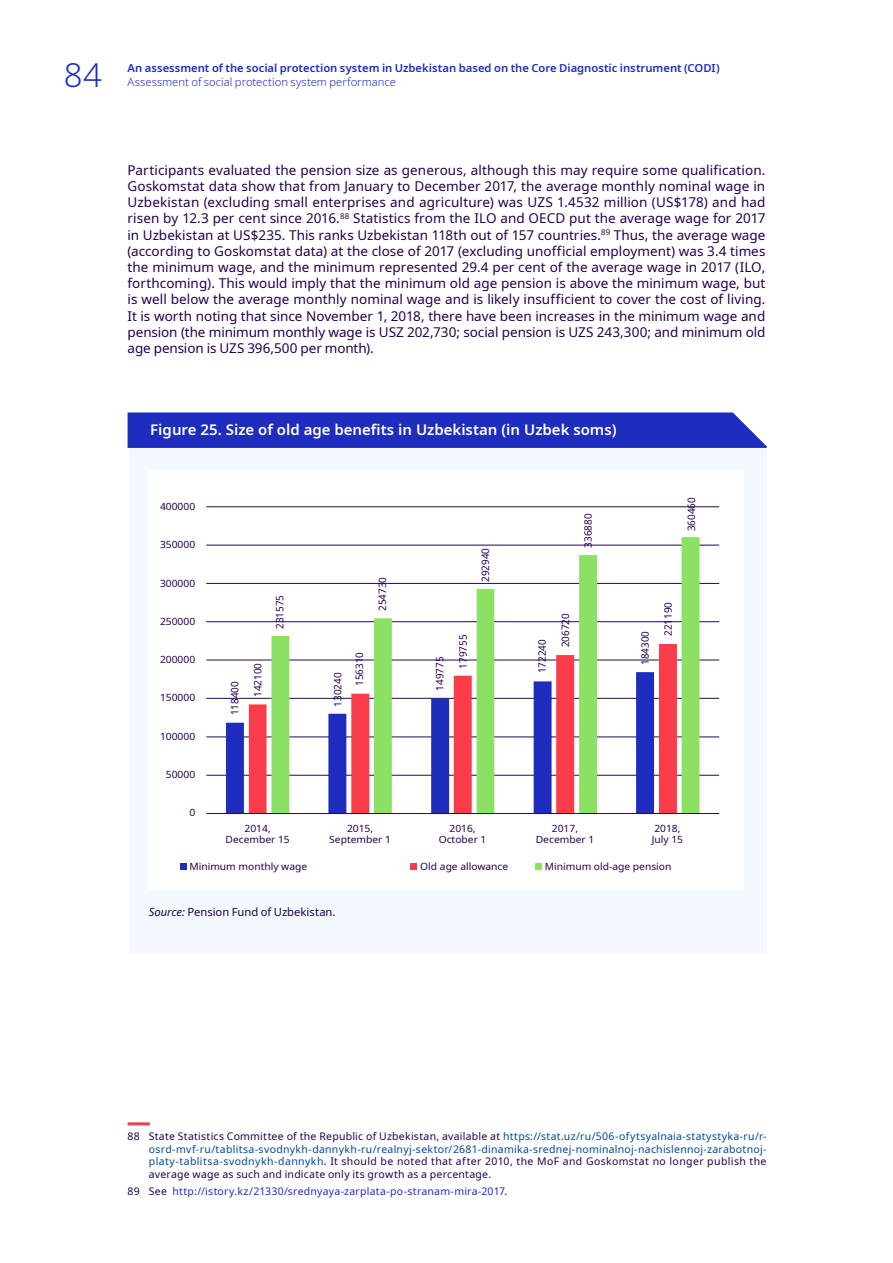
<style>
.page{position:relative;width:893px;height:1263px;background:#fff}
.page>*{position:absolute;margin:0;border:0;box-sizing:border-box;transform-origin:0 0}
.t1{font:300 33px "Noto Sans";color:#1e2dbe}
.t2{font:600 15px "Noto Sans";color:#fff}
.t3{font:13.5px/16.2px "Noto Sans";letter-spacing:-.01em;color:#230050;text-align:justify}
.t4{font:600 11.25px "Noto Sans";color:#1e2dbe}
.t5{font:300 11.25px "Noto Sans";color:#1e2dbe}
.t6{font:11.25px "Noto Sans";color:#230050}
.t7{font:10.5px/12.6px "Noto Sans";letter-spacing:.02em;color:#00489a;text-align:justify}
.t8{font:10.5px "Noto Sans";letter-spacing:.02em;color:#1e2dbe}
.t9{font:10.2px/21.8px "Noto Sans";color:#230050}
.t10{font:9.9px/11.9px "Noto Sans";color:#230050;text-align:center}
.s1{font-style:italic}
.s2{color:#230050}
</style>
<div class="page">
<hr style="left:128px;top:1122px;width:22px;height:3px;background:#fa3c4b">
<div style="left:129px;top:448px;width:638px;height:504px;background:#f3f9fe"></div>
<svg style="left:128px;top:412px;width:639px;height:36px;background:#2736c0"></svg>
<div style="left:148px;top:470px;width:596px;height:420px;background:#fff"></div>
<hr style="left:206px;top:506px;width:513px;height:1px;background:#230050">
<hr style="left:206px;top:545px;width:513px;height:1px;background:#230050">
<hr style="left:206px;top:583px;width:513px;height:1px;background:#230050">
<hr style="left:206px;top:621px;width:513px;height:1px;background:#230050">
<hr style="left:206px;top:660px;width:513px;height:1px;background:#230050">
<hr style="left:206px;top:698px;width:513px;height:1px;background:#230050">
<hr style="left:206px;top:736px;width:513px;height:1px;background:#230050">
<hr style="left:206px;top:775px;width:513px;height:1px;background:#230050">
<svg style="left:226px;top:697px;width:23px;height:116px;fill:#1e2dbe"></svg>
<svg style="left:249px;top:659px;width:22px;height:154px;fill:#fa3c4b"></svg>
<svg style="left:271px;top:537px;width:428px;height:276px"></svg>
<hr style="left:206px;top:813px;width:513px;height:1px;background:#230050">
<div style="left:180px;top:863px;width:7px;height:7px;background:#1e2dbe"></div>
<div style="left:410px;top:863px;width:7px;height:7px;background:#fa3c4b"></div>
<div style="left:535px;top:863px;width:7px;height:7px;background:#8ce164"></div>
<h1 class="t1" style="left:64px;top:52px;width:40px">84</h1>
<p class="t4" style="left:128px;top:60px;width:594px">An assessment of the social protection system in Uzbekistan based on the Core Diagnostic instrument (CODI)</p>
<p class="t5" style="left:128px;top:74px;width:270px">Assessment of social protection system performance</p>
<p class="t3" style="left:128px;top:162px;width:639px">Participants evaluated the pension size as generous, although this may require some qualification.<br>Goskomstat data show that from January to December 2017, the average monthly nominal wage in Uzbekistan (excluding small enterprises and agriculture) was UZS 1.4532 million (US$178) and had risen by 12.3 per cent since 2016.<sup>88</sup> Statistics from the ILO and OECD put the average wage for 2017 in Uzbekistan at US$235. This ranks Uzbekistan 118th out of 157 countries.<sup>89</sup> Thus, the average wage (according to Goskomstat data) at the close of 2017 (excluding unofficial employment) was 3.4 times the minimum wage, and the minimum represented 29.4 per cent of the average wage in 2017 (ILO, forthcoming). This would imply that the minimum old age pension is above the minimum wage, but is well below the average monthly nominal wage and is likely insufficient to cover the cost of living.<br>It is worth noting that since November 1, 2018, there have been increases in the minimum wage and pension (the minimum monthly wage is USZ 202,730; social pension is UZS 243,300; and minimum old age pension is UZS 396,500 per month).</p>
<p class="t2" style="left:150px;top:419px;width:468px">Figure 25. Size of old age benefits in Uzbekistan (in Uzbek soms)</p>
<p class="t10" style="left:160px;top:501px;width:37px">400000</p>
<p class="t10" style="left:160px;top:539px;width:37px">350000</p>
<p class="t10" style="left:160px;top:577px;width:37px">300000</p>
<p class="t10" style="left:160px;top:616px;width:37px">250000</p>
<p class="t10" style="left:160px;top:654px;width:37px">200000</p>
<p class="t10" style="left:160px;top:692px;width:37px">150000</p>
<p class="t10" style="left:160px;top:730px;width:37px">100000</p>
<p class="t10" style="left:166px;top:769px;width:31px">50000</p>
<p class="t10" style="left:189px;top:807px;width:7px">0</p>
<p class="t9" style="left:224px;top:715px;width:36px;rotate:-90deg">118400</p>
<p class="t9" style="left:247px;top:697px;width:36px;rotate:-90deg">142100</p>
<p class="t9" style="left:269px;top:629px;width:36px;rotate:-90deg">231575</p>
<p class="t9" style="left:372px;top:611px;width:36px;rotate:-90deg">254730</p>
<p class="t9" style="left:327px;top:686px;width:36px;text-indent:-21px;rotate:-90deg">130240<br>156310</p>
<p class="t9" style="left:475px;top:582px;width:36px;rotate:-90deg">292940</p>
<p class="t9" style="left:429px;top:691px;width:36px;rotate:-90deg">149775</p>
<p class="t9" style="left:452px;top:669px;width:36px;rotate:-90deg">179755</p>
<p class="t9" style="left:577px;top:548px;width:36px;rotate:-90deg">336880</p>
<p class="t9" style="left:532px;top:673px;width:36px;rotate:-90deg">172240</p>
<p class="t9" style="left:555px;top:647px;width:36px;rotate:-90deg">206720</p>
<p class="t9" style="left:681px;top:531px;width:36px;rotate:-90deg">360460</p>
<p class="t9" style="left:634px;top:665px;width:36px;rotate:-90deg">184300</p>
<p class="t9" style="left:658px;top:636px;width:36px;rotate:-90deg">221190</p>
<p class="t10" style="left:226px;top:822px;width:66px">2014,<br>December 15</p>
<p class="t10" style="left:329px;top:822px;width:63px">2015,<br>September 1</p>
<p class="t10" style="left:439px;top:822px;width:49px">2016,<br>October 1</p>
<p class="t10" style="left:536px;top:822px;width:60px">2017,<br>December 1</p>
<p class="t10" style="left:652px;top:822px;width:33px;text-align:left">2018,<br>July 15</p>
<p class="t10" style="left:189px;top:860px;width:119px">Minimum monthly wage</p>
<p class="t10" style="left:420px;top:860px;width:90px">Old age allowance</p>
<p class="t10" style="left:545px;top:860px;width:128px">Minimum old-age pension</p>
<p class="t6" style="left:149px;top:903px;width:188px"><span class="s1">Source:</span> Pension Fund of Uzbekistan.</p>
<p class="t7" style="left:149px;top:1130px;width:619px;text-indent:-21px"><span class="s2">88 State Statistics Committee of the Republic of Uzbekistan, available at</span> https://stat.uz/ru/506-ofytsyalnaia-statystyka-ru/r&shy;osrd-mvf-ru/tablitsa-svodnykh-dannykh-ru/realnyj-sektor/2681-dinamika-srednej-nominalnoj-nachislennoj-zarabotnoj&shy;platy-tablitsa-svodnykh-dannykh<span class="s2">. It should be noted that after 2010, the MoF and Goskomstat no longer publish the average wage as such and indicate only its growth as a percentage.</span></p>
<p class="t8" style="left:128px;top:1184px;width:381px"><span class="s2">89 See</span> http://istory.kz/21330/srednyaya-zarplata-po-stranam-mira-2017<span class="s2">.</span></p>
</div>
